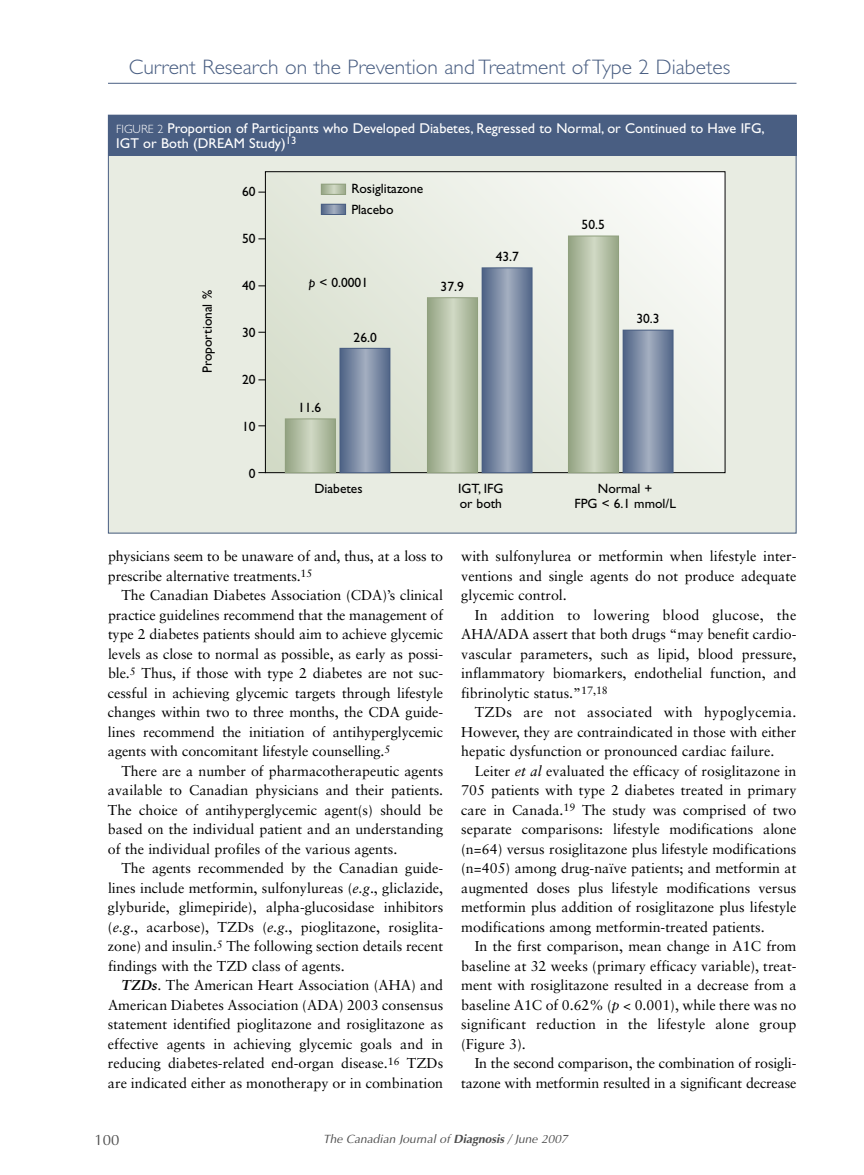
<style>
.page{position:relative;width:864px;height:1175px;background:#fff}
.page>*{position:absolute;margin:0;border:0;box-sizing:border-box;transform-origin:0 0}
.t1{font:300 21px "Gill Sans";color:#495e82}
.t2{font:15px "Optima";color:#4d4d4d}
.t3{font:14.25px/19.5px "Sabon";color:#000;text-align:justify}
.t4{font:14.25px/15px "Gill Sans";color:#fff}
.t5{font:13.5px/15px "Gill Sans";color:#000}
.t6{font:italic 12px "Optima";color:#4d4d4d}
.s1{font-weight:300;font-size:12px}
.s2{font-style:italic}
.s3{font-weight:700;font-style:italic}
.s4{font-weight:700}
</style>
<div class="page">
<hr style="left:108px;top:83px;width:688px;height:1px;background:#495e82">
<div style="left:108px;top:115px;width:688px;height:418px;background:#e8ece2"></div>
<div style="left:108px;top:115px;width:688px;height:40px;background:#495e82"></div>
<svg style="left:267px;top:173px;width:456px;height:298px"></svg>
<svg style="left:323px;top:186px;width:21px;height:7px"></svg>
<div style="left:321px;top:184px;width:25px;height:11px;border:1px solid #90a07e"></div>
<svg style="left:323px;top:206px;width:21px;height:7px"></svg>
<div style="left:321px;top:204px;width:25px;height:11px;border:1px solid #495e82"></div>
<svg style="left:287px;top:420px;width:47px;height:51px"></svg>
<div style="left:285px;top:418px;width:51px;height:55px;border:1px solid #90a07e"></div>
<svg style="left:342px;top:350px;width:46px;height:121px"></svg>
<div style="left:340px;top:348px;width:50px;height:125px;border:1px solid #495e82"></div>
<svg style="left:429px;top:299px;width:47px;height:172px"></svg>
<div style="left:427px;top:297px;width:51px;height:176px;border:1px solid #90a07e"></div>
<svg style="left:484px;top:269px;width:46px;height:202px"></svg>
<div style="left:482px;top:267px;width:50px;height:206px;border:1px solid #495e82"></div>
<svg style="left:625px;top:332px;width:46px;height:139px"></svg>
<div style="left:623px;top:330px;width:50px;height:143px;border:1px solid #495e82"></div>
<svg style="left:570px;top:238px;width:47px;height:233px"></svg>
<div style="left:568px;top:236px;width:51px;height:237px;border:1px solid #90a07e"></div>
<h1 class="t1" style="left:129px;top:59px;width:603px">Current Research on the Prevention and Treatment of Type 2 Diabetes</h1>
<p class="t4" style="left:116px;top:122px;width:650px"><span class="s1">FIGURE 2</span> Proportion of Participants who Developed Diabetes, Regressed to Normal, or Continued to Have IFG,<br>IGT or Both (DREAM Study)<sup>13</sup></p>
<p class="t5" style="left:242px;top:185px;width:15px">60</p>
<p class="t5" style="left:242px;top:232px;width:15px">50</p>
<p class="t5" style="left:242px;top:279px;width:15px">40</p>
<p class="t5" style="left:242px;top:326px;width:15px">30</p>
<p class="t5" style="left:242px;top:373px;width:15px">20</p>
<p class="t5" style="left:242px;top:420px;width:15px">10</p>
<p class="t5" style="left:249px;top:467px;width:8px">0</p>
<p class="t5" style="left:314px;top:482px;width:50px">Diabetes</p>
<p class="t5" style="left:458px;top:482px;width:47px">IGT, IFG or both</p>
<p class="t5" style="left:574px;top:482px;width:103px;text-align:center">Normal +<br>FPG &lt; 6.1 mmol/L</p>
<p class="t5" style="left:351px;top:180px;width:73px;line-height:20.4px">Rosiglitazone<br>Placebo</p>
<p class="t5" style="left:582px;top:218px;width:25px">50.5</p>
<p class="t5" style="left:496px;top:250px;width:25px">43.7</p>
<p class="t5" style="left:309px;top:276px;width:61px"><span class="s2">p</span> &lt; 0.0001</p>
<p class="t5" style="left:441px;top:280px;width:25px">37.9</p>
<p class="t5" style="left:201px;top:373px;width:84px;rotate:-90deg">Proportional %</p>
<p class="t5" style="left:636px;top:313px;width:25px">30.3</p>
<p class="t5" style="left:354px;top:331px;width:25px">26.0</p>
<p class="t5" style="left:298px;top:401px;width:25px">11.6</p>
<p class="t3" style="left:108px;top:547px;width:337px">physicians seem to be unaware of and, thus, at a loss to prescribe alternative treatments.<sup>15</sup></p>
<p class="t3" style="left:108px;top:586px;width:337px;text-indent:14px">The Canadian Diabetes Association (CDA)’s clinical practice guidelines recommend that the management of type 2 diabetes patients should aim to achieve glycemic levels as close to normal as possible, as early as possi&shy;ble.<sup>5</sup> Thus, if those with type 2 diabetes are not suc&shy;cessful in achieving glycemic targets through lifestyle changes within two to three months, the CDA guide&shy;lines recommend the initiation of antihyperglycemic agents with concomitant lifestyle counselling.<sup>5</sup></p>
<p class="t3" style="left:108px;top:762px;width:337px;text-indent:14px">There are a number of pharmacotherapeutic agents available to Canadian physicians and their patients.<br>The choice of antihyperglycemic agent(s) should be based on the individual patient and an understanding of the individual profiles of the various agents.</p>
<p class="t3" style="left:108px;top:859px;width:337px;text-indent:14px">The agents recommended by the Canadian guide&shy;lines include metformin, sulfonylureas (<span class="s2">e.g</span>., gliclazide, glyburide, glimepiride), alpha-glucosidase inhibitors (<span class="s2">e.g</span>., acarbose), TZDs (<span class="s2">e.g</span>., pioglitazone, rosiglita&shy;zone) and insulin.<sup>5</sup> The following section details recent findings with the TZD class of agents.</p>
<p class="t3" style="left:108px;top:976px;width:337px;text-indent:14px"><span class="s3">TZDs</span>. The American Heart Association (AHA) and American Diabetes Association (ADA) 2003 consensus statement identified pioglitazone and rosiglitazone as effective agents in achieving glycemic goals and in reducing diabetes-related end-organ disease.<sup>16</sup> TZDs are indicated either as monotherapy or in combination</p>
<p class="t3" style="left:461px;top:547px;width:337px">with sulfonylurea or metformin when lifestyle inter&shy;ventions and single agents do not produce adequate glycemic control.</p>
<p class="t3" style="left:461px;top:606px;width:337px;text-indent:14px">In addition to lowering blood glucose, the AHA/ADA assert that both drugs “may benefit cardio&shy;vascular parameters, such as lipid, blood pressure, inflammatory biomarkers, endothelial function, and fibrinolytic status.”<sup>17,18</sup></p>
<p class="t3" style="left:461px;top:703px;width:337px;text-indent:13px">TZDs are not associated with hypoglycemia.<br>However, they are contraindicated in those with either hepatic dysfunction or pronounced cardiac failure.</p>
<p class="t3" style="left:461px;top:762px;width:337px;text-indent:14px">Leiter <span class="s2">et al</span> evaluated the efficacy of rosiglitazone in 705 patients with type 2 diabetes treated in primary care in Canada.<sup>19</sup> The study was comprised of two separate comparisons: lifestyle modifications alone (n=64) versus rosiglitazone plus lifestyle modifications (n=405) among drug-naïve patients; and metformin at augmented doses plus lifestyle modifications versus metformin plus addition of rosiglitazone plus lifestyle modifications among metformin-treated patients.</p>
<p class="t3" style="left:461px;top:937px;width:337px;text-indent:14px">In the first comparison, mean change in A1C from baseline at 32 weeks (primary efficacy variable), treat&shy;ment with rosiglitazone resulted in a decrease from a baseline A1C of 0.62% (<span class="s2">p</span> &lt; 0.001), while there was no significant reduction in the lifestyle alone group (Figure 3).</p>
<p class="t3" style="left:461px;top:1054px;width:337px;text-align:right">In the second comparison, the combination of rosigli&shy;tazone with metformin resulted in a significant decrease</p>
<p class="t2" style="left:94px;top:1131px;width:27px">100</p>
<p class="t6" style="left:323px;top:1131px;width:246px">The Canadian Journal of <span class="s4">Diagnosis</span> / June 2007</p>
</div>
